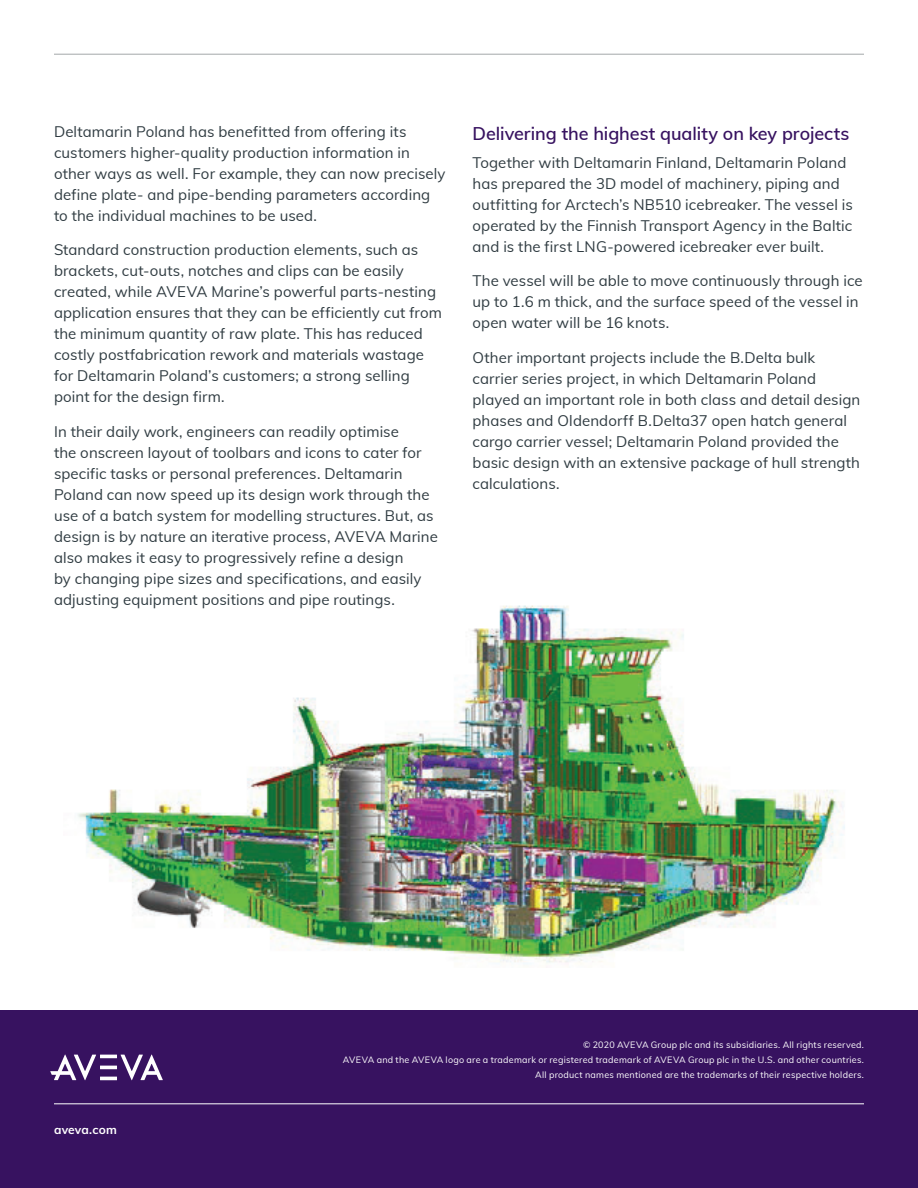
<style>
.page{position:relative;width:918px;height:1188px;background:#fff}
.page>*{position:absolute;margin:0;border:0;box-sizing:border-box;transform-origin:0 0}
.Subheadlines{font:600 18px "Muli";letter-spacing:-.005em;color:#371260}
.Body_Copy{font:15px/21px "Muli";letter-spacing:.005em;color:#2f3b41}
.t1{font:700 12px "Muli";letter-spacing:.01em;color:#fff}
.t2{font:9px/15px "Muli";letter-spacing:.025em;color:#fff;text-align:right}
</style>
<div class="page">
<div style="left:0;top:1010px;width:918px;height:178px;background:#371260"></div>
<hr style="left:100px;top:1077px;width:17px;height:3px;background:#fff">
<hr style="left:100px;top:1066px;width:17px;height:3px;background:#fff">
<hr style="left:100px;top:1055px;width:17px;height:3px;background:#fff">
<svg style="left:50px;top:1055px;width:46px;height:25px"></svg>
<svg style="left:121px;top:1055px;width:42px;height:25px"></svg>
<hr style="left:54px;top:1104px;width:810px;height:1px;background:#fff">
<hr style="left:54px;top:54px;width:810px;height:1px;background:#a3a7a9">
<img style="left:78px;top:605px;width:767px;height:359px">
<p class="Body_Copy" style="left:54px;top:120px;width:393px">Deltamarin Poland has benefitted from offering its customers higher-quality production information in other ways as well. For example, they can now precisely define plate- and pipe-bending parameters according to the individual machines to be used.</p>
<p class="Body_Copy" style="left:54px;top:239px;width:389px">Standard construction production elements, such as brackets, cut-outs, notches and clips can be easily created, while AVEVA Marine’s powerful parts-nesting application ensures that they can be efficiently cut from the minimum quantity of raw plate. This has reduced costly postfabrication rework and materials wastage for Deltamarin Poland’s customers; a strong selling point for the design firm.</p>
<p class="Body_Copy" style="left:54px;top:420px;width:386px">In their daily work, engineers can readily optimise<br>the onscreen layout of toolbars and icons to cater for specific tasks or personal preferences. Deltamarin Poland can now speed up its design work through the use of a batch system for modelling structures. But, as design is by nature an iterative process, AVEVA Marine also makes it easy to progressively refine a design<br>by changing pipe sizes and specifications, and easily adjusting equipment positions and pipe routings.</p>
<p class="Subheadlines" style="left:472px;top:120px;width:379px">Delivering the highest quality on key projects</p>
<p class="Body_Copy" style="left:472px;top:151px;width:382px">Together with Deltamarin Finland, Deltamarin Poland has prepared the 3D model of machinery, piping and outfitting for Arctech’s NB510 icebreaker. The vessel is operated by the Finnish Transport Agency in the Baltic and is the first LNG-powered icebreaker ever built.</p>
<p class="Body_Copy" style="left:472px;top:270px;width:392px">The vessel will be able to move continuously through ice up to 1.6 m thick, and the surface speed of the vessel in open water will be 16 knots.</p>
<p class="Body_Copy" style="left:472px;top:346px;width:389px">Other important projects include the B.Delta bulk carrier series project, in which Deltamarin Poland played an important role in both class and detail design phases and Oldendorff B.Delta37 open hatch general cargo carrier vessel; Deltamarin Poland provided the basic design with an extensive package of hull strength calculations.</p>
<p class="t1" style="left:54px;top:1121px;width:64px">aveva.com</p>
<p class="t2" style="left:343px;top:1036px;width:523px">© 2020 AVEVA Group plc and its subsidiaries. All rights reserved.<br>AVEVA and the AVEVA logo are a trademark or registered trademark of AVEVA Group plc in the U.S. and other countries.<br>All product names mentioned are the trademarks of their respective holders.</p>
</div>
